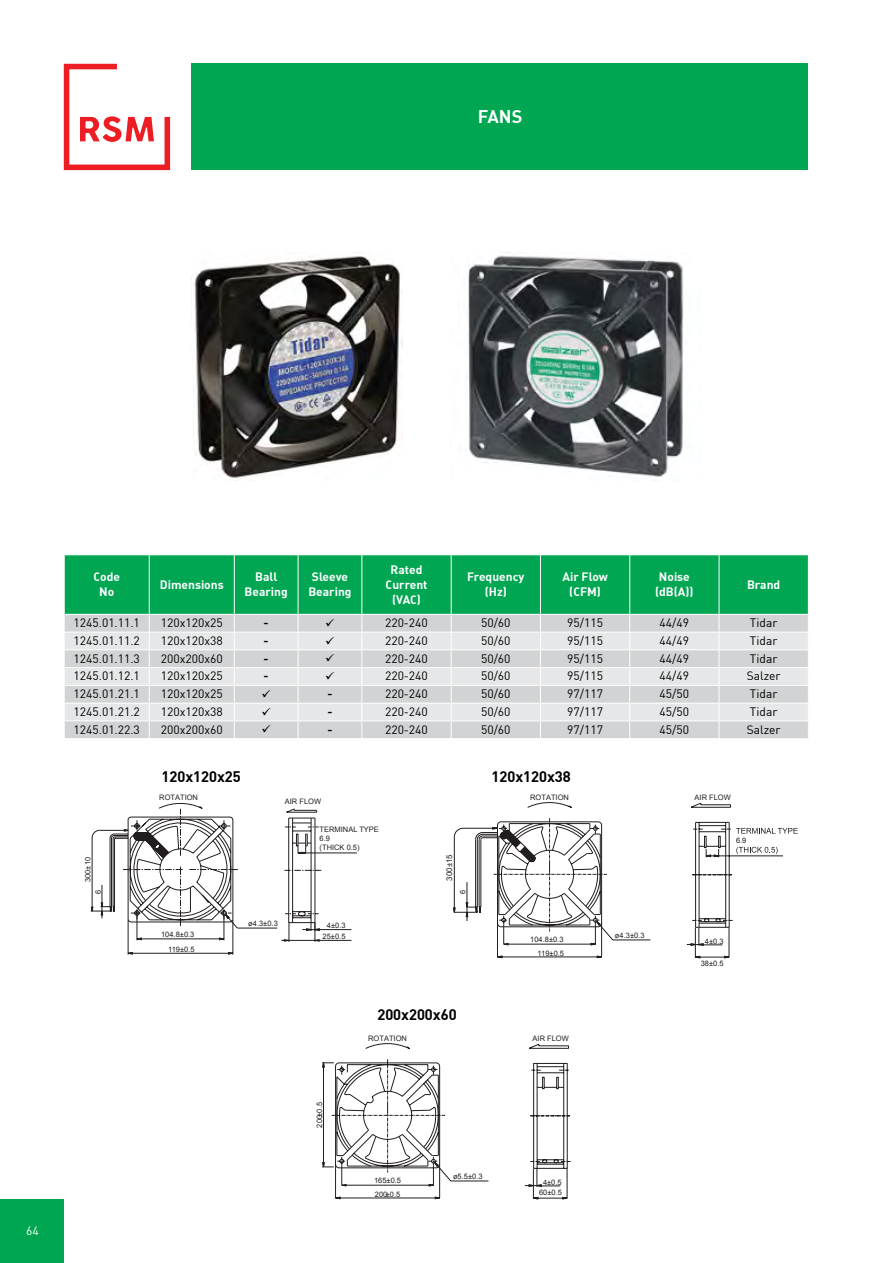
<style>
.page{position:relative;width:893px;height:1263px;background:#fff}
.page>*{position:absolute;margin:0;border:0;box-sizing:border-box;transform-origin:0 0}
.t1{font:700 18px "Adi Haus";color:#fff}
.t2{font:700 15px "Adi Haus";color:#000}
.t3{font:12px "Adi Haus";color:#000}
.t4{font:700 12px/15px "Adi Haus";color:#fff;text-align:center}
.t5{font:700 12px "Adi Haus";color:#000}
.t6{font:12px "Adi Haus";color:#fff}
.t7{font:7.95px "Arial";color:#221e1f}
.t8{font:7.5px/9px "Arial";color:#221e1f;text-align:right}
</style>
<div class="page">
<div style="left:0;top:1199px;width:64px;height:64px;background:#00a651"></div>
<div style="left:191px;top:64px;width:617px;height:106px;background:#00a651"></div>
<svg style="left:64px;top:64px;width:106px;height:106px"></svg>
<hr style="left:298px;top:853px;width:59px;height:1px;background:#221e1f">
<svg style="left:90px;top:803px;width:262px;height:152px"></svg>
<svg style="left:453px;top:802px;width:345px;height:156px"></svg>
<svg style="left:322px;top:1043px;width:249px;height:156px"></svg>
<img style="left:191px;top:256px;width:212px;height:223px">
<img style="left:467px;top:255px;width:217px;height:222px">
<svg style="left:64px;top:555px;width:745px;height:184px;background:#97ccb2"></svg>
<h1 class="t1" style="left:478px;top:105px;width:46px">FANS</h1>
<p class="t6" style="left:26px;top:1223px;width:14px">64</p>
<p class="t4" style="left:93px;top:569px;width:28px">Code<br>No</p>
<p class="t4" style="left:160px;top:576px;width:65px">Dimensions</p>
<p class="t4" style="left:245px;top:569px;width:45px">Ball<br>Bearing</p>
<p class="t4" style="left:308px;top:569px;width:45px;text-align:left">Sleeve<br>Bearing</p>
<p class="t4" style="left:386px;top:561px;width:43px">Rated<br>Current (VAC)</p>
<p class="t4" style="left:467px;top:569px;width:59px">Frequency (Hz)</p>
<p class="t4" style="left:562px;top:569px;width:47px">Air Flow (CFM)</p>
<p class="t4" style="left:655px;top:569px;width:40px">Noise (dB(A))</p>
<p class="t4" style="left:747px;top:576px;width:35px">Brand</p>
<p class="t3" style="left:74px;top:615px;width:68px">1245.01.11.1</p>
<p class="t3" style="left:161px;top:615px;width:64px">120x120x25</p>
<p class="t5" style="left:264px;top:615px;width:7px">-</p>
<p class="t3" style="left:385px;top:615px;width:44px">220-240</p>
<p class="t3" style="left:481px;top:615px;width:31px">50/60</p>
<p class="t3" style="left:567px;top:615px;width:37px">95/115</p>
<p class="t3" style="left:660px;top:615px;width:31px">44/49</p>
<p class="t3" style="left:750px;top:615px;width:29px">Tidar</p>
<p class="t3" style="left:74px;top:633px;width:68px">1245.01.11.2</p>
<p class="t3" style="left:161px;top:633px;width:64px">120x120x38</p>
<p class="t5" style="left:264px;top:632px;width:7px">-</p>
<p class="t3" style="left:385px;top:633px;width:44px">220-240</p>
<p class="t3" style="left:481px;top:633px;width:31px">50/60</p>
<p class="t3" style="left:567px;top:633px;width:37px">95/115</p>
<p class="t3" style="left:660px;top:633px;width:31px">44/49</p>
<p class="t3" style="left:750px;top:633px;width:29px">Tidar</p>
<p class="t3" style="left:74px;top:651px;width:68px">1245.01.11.3</p>
<p class="t3" style="left:161px;top:651px;width:64px">200x200x60</p>
<p class="t5" style="left:264px;top:650px;width:7px">-</p>
<p class="t3" style="left:385px;top:651px;width:44px">220-240</p>
<p class="t3" style="left:481px;top:651px;width:31px">50/60</p>
<p class="t3" style="left:567px;top:651px;width:37px">95/115</p>
<p class="t3" style="left:660px;top:651px;width:31px">44/49</p>
<p class="t3" style="left:750px;top:651px;width:29px">Tidar</p>
<p class="t3" style="left:74px;top:668px;width:68px">1245.01.12.1</p>
<p class="t3" style="left:161px;top:668px;width:64px">120x120x25</p>
<p class="t5" style="left:264px;top:668px;width:7px">-</p>
<p class="t3" style="left:385px;top:668px;width:44px">220-240</p>
<p class="t3" style="left:481px;top:668px;width:31px">50/60</p>
<p class="t3" style="left:567px;top:668px;width:37px">95/115</p>
<p class="t3" style="left:660px;top:668px;width:31px">44/49</p>
<p class="t3" style="left:747px;top:668px;width:35px">Salzer</p>
<p class="t3" style="left:74px;top:686px;width:68px">1245.01.21.1</p>
<p class="t3" style="left:161px;top:686px;width:64px">120x120x25</p>
<p class="t5" style="left:327px;top:686px;width:7px">-</p>
<p class="t3" style="left:385px;top:686px;width:44px">220-240</p>
<p class="t3" style="left:481px;top:686px;width:31px">50/60</p>
<p class="t3" style="left:567px;top:686px;width:37px">97/117</p>
<p class="t3" style="left:660px;top:686px;width:31px">45/50</p>
<p class="t3" style="left:750px;top:686px;width:29px">Tidar</p>
<p class="t3" style="left:74px;top:704px;width:68px">1245.01.21.2</p>
<p class="t3" style="left:161px;top:704px;width:64px">120x120x38</p>
<p class="t5" style="left:327px;top:703px;width:7px">-</p>
<p class="t3" style="left:385px;top:704px;width:44px">220-240</p>
<p class="t3" style="left:481px;top:704px;width:31px">50/60</p>
<p class="t3" style="left:567px;top:704px;width:37px">97/117</p>
<p class="t3" style="left:660px;top:704px;width:31px">45/50</p>
<p class="t3" style="left:750px;top:704px;width:29px">Tidar</p>
<p class="t3" style="left:74px;top:722px;width:68px">1245.01.22.3</p>
<p class="t3" style="left:161px;top:722px;width:64px">200x200x60</p>
<p class="t5" style="left:327px;top:721px;width:7px">-</p>
<p class="t3" style="left:385px;top:722px;width:44px">220-240</p>
<p class="t3" style="left:481px;top:722px;width:31px">50/60</p>
<p class="t3" style="left:567px;top:722px;width:37px">97/117</p>
<p class="t3" style="left:660px;top:722px;width:31px">45/50</p>
<p class="t3" style="left:747px;top:722px;width:35px">Salzer</p>
<p class="t8" style="left:84px;top:882px;width:26px;rotate:-90deg">300±10</p>
<p class="t8" style="left:94px;top:894px;width:6px;rotate:-90deg">6</p>
<p class="t2" style="left:162px;top:767px;width:81px">120x120x25</p>
<p class="t2" style="left:492px;top:767px;width:81px">120x120x38</p>
<p class="t8" style="left:159px;top:793px;width:40px">ROTATION</p>
<p class="t8" style="left:530px;top:793px;width:40px">ROTATION</p>
<p class="t8" style="left:285px;top:797px;width:38px">AIR FLOW</p>
<p class="t8" style="left:161px;top:928px;width:35px;line-height:14.2px">104.8±0.3<br>119±0.5</p>
<p class="t8" style="left:248px;top:919px;width:31px">ø4.3±0.3</p>
<p class="t8" style="left:320px;top:825px;width:61px;text-align:left">TERMINAL TYPE<br>6.9<br>(THICK 0.5)</p>
<p class="t8" style="left:327px;top:921px;width:20px">4±0.3</p>
<p class="t8" style="left:323px;top:932px;width:24px">25±0.5</p>
<p class="t7" style="left:444px;top:880px;width:28px;rotate:-90deg">300±15</p>
<p class="t8" style="left:458px;top:894px;width:6px;rotate:-90deg">6</p>
<p class="t2" style="left:377px;top:1004px;width:81px">200x200x60</p>
<p class="t8" style="left:315px;top:1127px;width:27px;rotate:-90deg">200±0.5</p>
<p class="t8" style="left:368px;top:1034px;width:40px">ROTATION</p>
<p class="t8" style="left:374px;top:1176px;width:29px">165±0.5</p>
<p class="t8" style="left:375px;top:1189px;width:27px">200±0.5</p>
<p class="t8" style="left:453px;top:1172px;width:31px">ø5.5±0.3</p>
<p class="t8" style="left:530px;top:935px;width:35px">104.8±0.3</p>
<p class="t8" style="left:538px;top:948px;width:28px">119±0.5</p>
<p class="t8" style="left:533px;top:1034px;width:38px">AIR FLOW</p>
<p class="t8" style="left:539px;top:1177px;width:24px;line-height:10.4px;text-align:center">4±0.5<br>60±0.5</p>
<p class="t8" style="left:615px;top:931px;width:31px">ø4.3±0.3</p>
<p class="t8" style="left:695px;top:793px;width:38px">AIR FLOW</p>
<p class="t8" style="left:736px;top:836px;width:12px">6.9</p>
<p class="t8" style="left:705px;top:936px;width:20px">4±0.3</p>
<p class="t8" style="left:701px;top:959px;width:24px">38±0.5</p>
</div>
